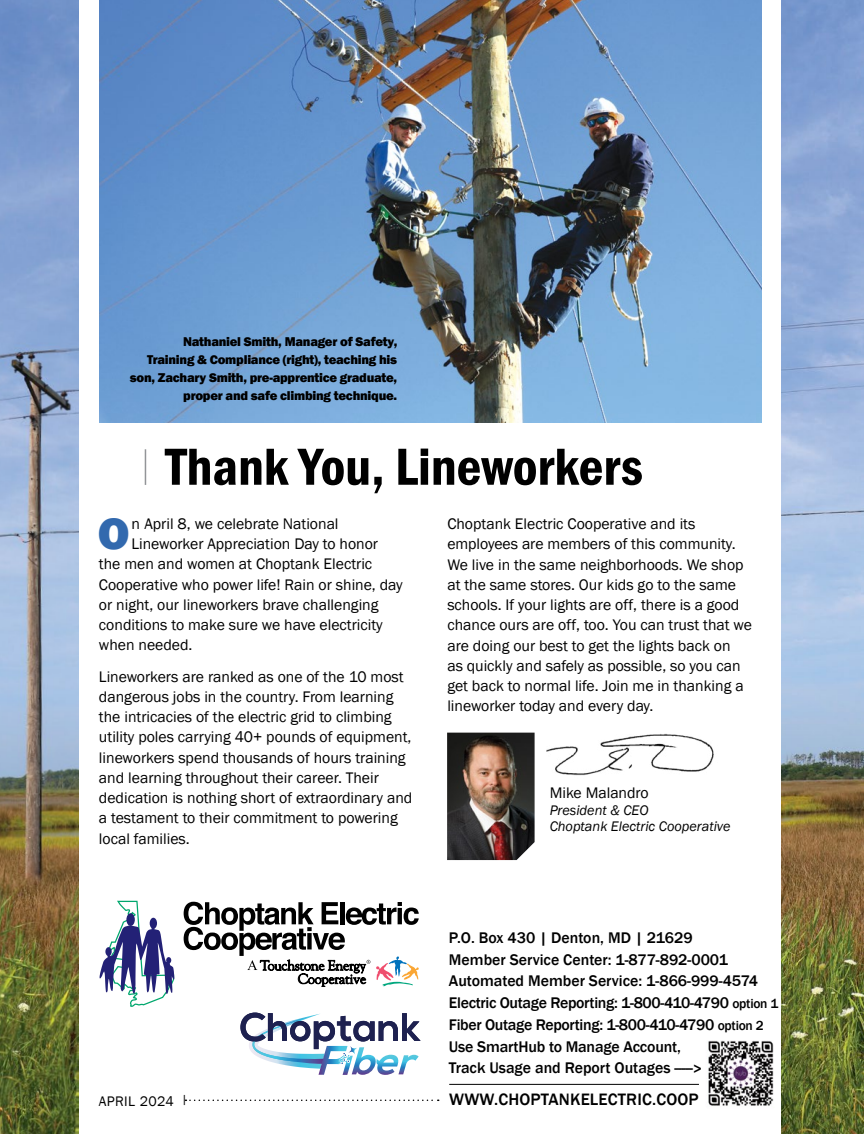
<style>
.page{position:relative;width:864px;height:1134px;background:#fff}
.page>*{position:absolute;margin:0;border:0;box-sizing:border-box;transform-origin:0 0}
.t1{font:600 condensed 54px "Franklin Gothic";color:#000}
.t2{font:800 46.2px "Franklin Gothic";color:#3269ae}
.t3{font:500 16.95px "Franklin Gothic";letter-spacing:.01em;color:#000}
.t4{font:500 15.9px/21.8px "Franklin Gothic";letter-spacing:-.01em;color:#000}
.t5{font:15.75px/20.2px "Franklin Gothic";color:#000}
.t6{font:italic 14.25px/16.8px "Franklin Gothic";color:#000}
.t7{font:14.25px "Franklin Gothic";letter-spacing:.03em;color:#000}
.t8{font:800 13.2px/18px "Franklin Gothic";letter-spacing:-.02em;color:#000;text-align:right}
.s1{font-size:13.5px}
</style>
<div class="page">
<img style="left:0;top:0;width:78px;height:1134px">
<hr style="left:449px;top:1084px;width:250px;height:1px;background:#000">
<svg style="left:100px;top:901px;width:75px;height:106px"></svg>
<svg style="left:184px;top:902px;width:235px;height:85px"></svg>
<svg style="left:240px;top:1013px;width:180px;height:62px"></svg>
<img style="left:708px;top:1040px;width:66px;height:66px">
<hr style="left:145px;top:449px;width:1px;height:36px;background:#939598">
<img style="left:447px;top:733px;width:88px;height:127px">
<img style="left:547px;top:733px;width:167px;height:43px">
<svg style="left:185px;top:1100px;width:254px;height:1px"></svg>
<img style="left:99px;top:0;width:663px;height:422px">
<img style="left:782px;top:0;width:82px;height:1134px">
<p class="t8" style="left:130px;top:333px;width:269px">Nathaniel Smith, Manager of Safety,<br>Training &amp; Compliance (right), teaching his son, Zachary Smith, pre-apprentice graduate, proper and safe climbing technique.</p>
<h1 class="t1" style="left:165px;top:431px;width:479px">Thank You, Lineworkers</h1>
<h2 class="t2" style="left:98px;top:504px;width:33px">O</h2>
<p class="t5" style="left:131px;top:514px;width:209px">n April 8, we celebrate National</p>
<p class="t5" style="left:131px;top:534px;width:248px">Lineworker Appreciation Day to honor</p>
<p class="t5" style="left:99px;top:554px;width:275px">the men and women at Choptank Electric</p>
<p class="t5" style="left:99px;top:575px;width:305px">Cooperative who power life! Rain or shine, day</p>
<p class="t5" style="left:99px;top:595px;width:281px">or night, our lineworkers brave challenging</p>
<p class="t5" style="left:99px;top:615px;width:285px">conditions to make sure we have electricity</p>
<p class="t5" style="left:99px;top:635px;width:95px">when needed.</p>
<p class="t5" style="left:99px;top:666px;width:315px">Lineworkers are ranked as one of the 10 most dangerous jobs in the country. From learning the intricacies of the electric grid to climbing utility poles carrying 40+ pounds of equipment, lineworkers spend thousands of hours training and learning throughout their career. Their dedication is nothing short of extraordinary and a testament to their commitment to powering local families.</p>
<p class="t7" style="left:99px;top:1092px;width:90px">APRIL 2024 <sup>|</sup></p>
<p class="t5" style="left:447px;top:514px;width:306px">Choptank Electric Cooperative and its employees are members of this community.<br>We live in the same neighborhoods. We shop at the same stores. Our kids go to the same schools. If your lights are off, there is a good chance ours are off, too. You can trust that we are doing our best to get the lights back on<br>as quickly and safely as possible, so you can get back to normal life. Join me in thanking a lineworker today and every day.</p>
<p class="t5" style="left:550px;top:783px;width:101px">Mike Malandro</p>
<p class="t6" style="left:550px;top:802px;width:182px">President &amp; CEO<br>Choptank Electric Cooperative</p>
<p class="t4" style="left:449px;top:927px;width:331px">P.O. Box 430 | Denton, MD | 21629<br>Member Service Center: 1-877-892-0001<br>Automated Member Service: 1-866-999-4574<br>Electric Outage Reporting: 1-800-410-4790 <span class="s1">option 1<br></span>Fiber Outage Reporting: 1-800-410-4790 <span class="s1">option 2<br></span>Use SmartHub to Manage Account,<br>Track Usage and Report Outages -----&gt;</p>
<p class="t3" style="left:449px;top:1089px;width:251px">WWW.CHOPTANKELECTRIC.COOP</p>
</div>
